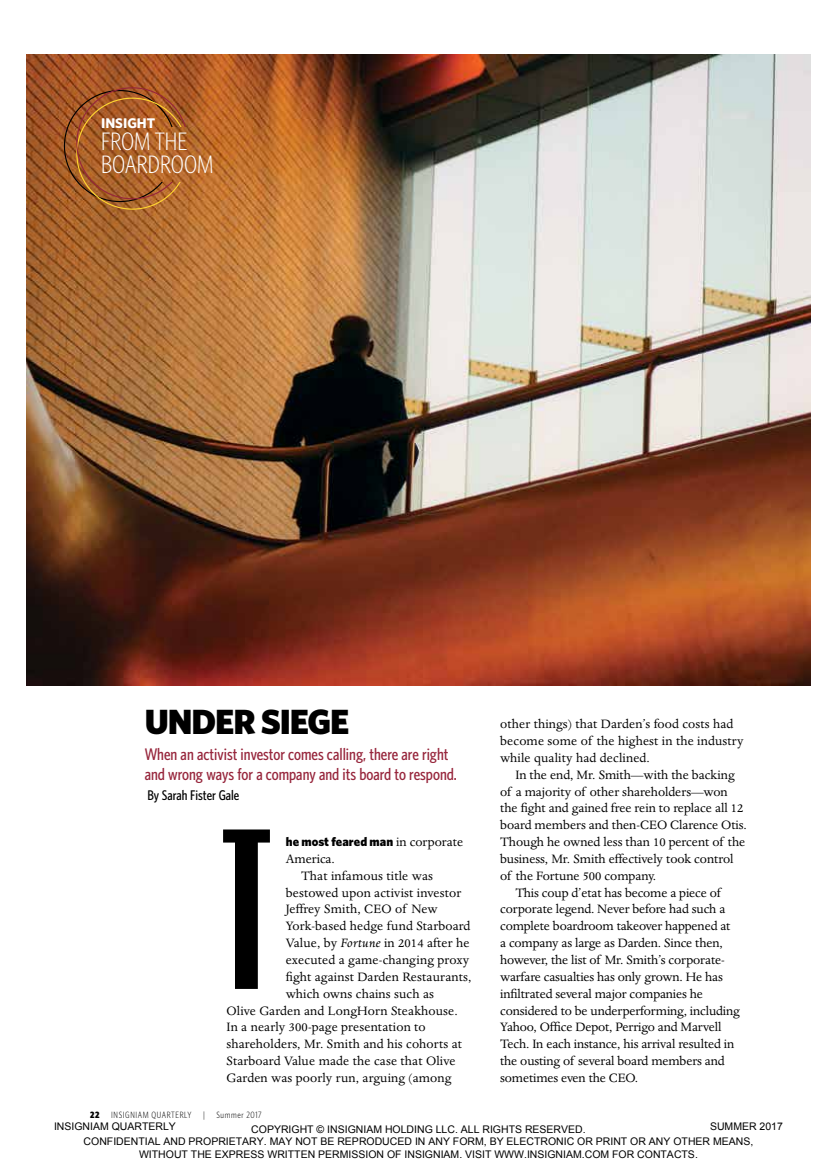
<style>
.page{position:relative;width:837px;height:1175px;background:#fff}
.page>*{position:absolute;margin:0;border:0;box-sizing:border-box;transform-origin:0 0}
.t1{font:900 condensed 192px "Briem Akademi Std";color:#000}
.t2{font:900 35.1px "Whitney";letter-spacing:-.03em;color:#000}
.t3{font:300 25.2px/22.5px "Whitney Condensed";color:#fff}
.t4{font:500 16.8px/20.2px "Whitney Condensed";color:#97263c}
.t5{font:14.1px/16.8px "Dante MT Std";letter-spacing:-.005em;color:#000}
.t6{font:500 14.1px "Whitney Condensed";color:#000}
.t7{font:700 14.1px "Whitney";color:#fff}
.t8{font:900 12.6px "Whitney";letter-spacing:.005em;color:#000}
.t9{font:10.5px/12.6px "Arial";color:#000;text-align:center}
.t10{font:300 9.15px "Whitney Condensed";letter-spacing:.07em;color:#000}
.t11{font:900 9.15px "Whitney Condensed";color:#000}
.s1{font-family:"Dante MT Std";font-weight:400;font-size:14.1px}
.s2{font-style:italic}
</style>
<div class="page">
<img style="left:27px;top:54px;width:783px;height:631px">
<img style="left:97px;top:128px;width:124px;height:54px">
<p class="t7" style="left:101px;top:114px;width:56px">INSIGHT</p>
<h3 class="t3" style="left:101px;top:130px;width:114px">FROM THE<br>BOARDROOM</h3>
<h2 class="t2" style="left:145px;top:701px;width:206px">UNDER SIEGE</h2>
<p class="t4" style="left:145px;top:744px;width:314px">When an activist investor comes calling, there are right and wrong ways for a company and its board to respond.</p>
<p class="t6" style="left:147px;top:787px;width:93px">By Sarah Fister Gale</p>
<p class="t8" style="left:286px;top:834px;width:179px">he most feared man <span class="s1">in corporate</span></p>
<p class="t5" style="left:286px;top:850px;width:51px">America.</p>
<p class="t5" style="left:301px;top:867px;width:133px">That infamous title was</p>
<p class="t5" style="left:286px;top:884px;width:177px">bestowed upon activist investor</p>
<p class="t5" style="left:286px;top:901px;width:153px">Jeffrey Smith, CEO of New</p>
<p class="t5" style="left:286px;top:917px;width:186px">York-based hedge fund Starboard</p>
<p class="t5" style="left:286px;top:934px;width:185px">Value, by <span class="s2">Fortune</span> in 2014 after he</p>
<p class="t5" style="left:286px;top:951px;width:185px">executed a game-changing proxy</p>
<p class="t5" style="left:286px;top:968px;width:187px">fight against Darden Restaurants,</p>
<p class="t5" style="left:286px;top:985px;width:150px">which owns chains such as</p>
<p class="t5" style="left:226px;top:1002px;width:233px">Olive Garden and LongHorn Steakhouse.</p>
<p class="t5" style="left:226px;top:1018px;width:201px">In a nearly 300-page presentation to</p>
<p class="t5" style="left:226px;top:1035px;width:237px">shareholders, Mr. Smith and his cohorts at</p>
<p class="t5" style="left:226px;top:1052px;width:231px">Starboard Value made the case that Olive</p>
<p class="t5" style="left:226px;top:1069px;width:227px">Garden was poorly run, arguing (among</p>
<h1 class="t1" style="left:223px;top:806px;width:48px">T</h1>
<p class="t11" style="left:90px;top:1109px;width:11px">22</p>
<p class="t10" style="left:111px;top:1109px;width:82px">INSIGNIAM QUARTERLY</p>
<p class="t10" style="left:203px;top:1109px;width:3px">|</p>
<p class="t10" style="left:216px;top:1109px;width:47px">Summer 2017</p>
<p class="t5" style="left:500px;top:715px;width:245px">other things) that Darden’s food costs had become some of the highest in the industry while quality had declined.</p>
<p class="t5" style="left:515px;top:766px;width:221px">In the end, Mr. Smith—with the backing</p>
<p class="t5" style="left:500px;top:783px;width:229px">of a majority of other shareholders—won</p>
<p class="t5" style="left:500px;top:799px;width:245px">the fight and gained free rein to replace all 12</p>
<p class="t5" style="left:500px;top:816px;width:248px">board members and then-CEO Clarence Otis.</p>
<p class="t5" style="left:500px;top:833px;width:247px">Though he owned less than 10 percent of the</p>
<p class="t5" style="left:500px;top:850px;width:235px">business, Mr. Smith effectively took control</p>
<p class="t5" style="left:500px;top:867px;width:158px">of the Fortune 500 company.</p>
<p class="t5" style="left:515px;top:884px;width:207px">This coup d’etat has become a piece of</p>
<p class="t5" style="left:500px;top:901px;width:227px">corporate legend. Never before had such a</p>
<p class="t5" style="left:500px;top:917px;width:232px">complete boardroom takeover happened at</p>
<p class="t5" style="left:500px;top:934px;width:224px">a company as large as Darden. Since then,</p>
<p class="t5" style="left:500px;top:951px;width:226px">however, the list of Mr. Smith’s corporate-</p>
<p class="t5" style="left:500px;top:968px;width:224px">warfare casualties has only grown. He has</p>
<p class="t5" style="left:500px;top:985px;width:204px">infiltrated several major companies he</p>
<p class="t5" style="left:500px;top:1002px;width:241px">considered to be underperforming, including</p>
<p class="t5" style="left:500px;top:1018px;width:223px">Yahoo, Office Depot, Perrigo and Marvell</p>
<p class="t5" style="left:500px;top:1035px;width:236px">Tech. In each instance, his arrival resulted in</p>
<p class="t5" style="left:500px;top:1052px;width:226px">the ousting of several board members and</p>
<p class="t5" style="left:500px;top:1069px;width:140px">sometimes even the CEO.</p>
<p class="t9" style="left:54px;top:1120px;width:123px">INSIGNIAM QUARTERLY</p>
<p class="t9" style="left:710px;top:1120px;width:74px">SUMMER 2017</p>
<p class="t9" style="left:84px;top:1122px;width:671px">COPYRIGHT © INSIGNIAM HOLDING LLC. ALL RIGHTS RESERVED.<br>CONFIDENTIAL AND PROPRIETARY. MAY NOT BE REPRODUCED IN ANY FORM, BY ELECTRONIC OR PRINT OR ANY OTHER MEANS,<br>WITHOUT THE EXPRESS WRITTEN PERMISSION OF INSIGNIAM. VISIT WWW.INSIGNIAM.COM FOR CONTACTS.</p>
</div>
